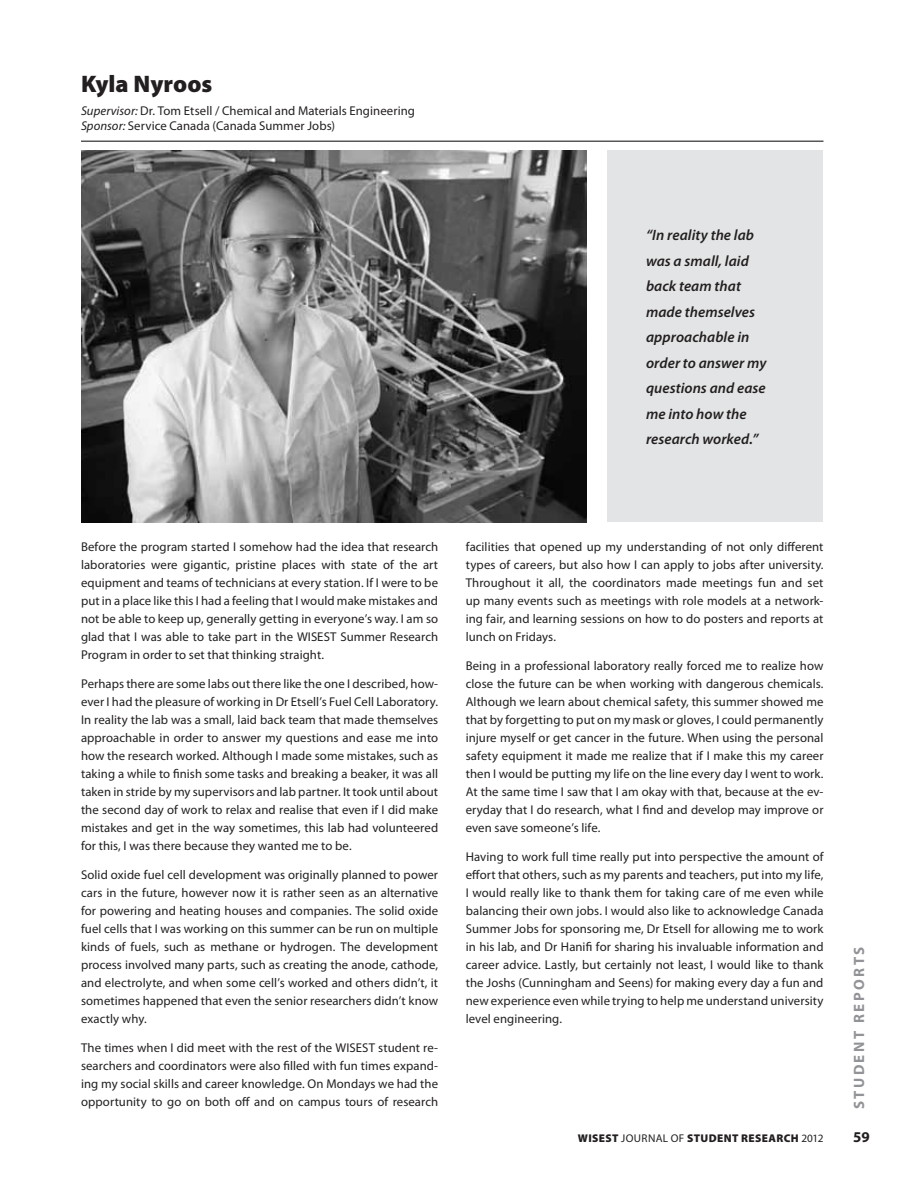
<style>
.page{position:relative;width:918px;height:1188px;background:#fff}
.page>*{position:absolute;margin:0;border:0;box-sizing:border-box;transform-origin:0 0}
.t1{font:900 24px "Myriad Pro";color:#231f20}
.t2{font:italic 600 15px/25.5px "Myriad Pro";letter-spacing:.005em;color:#231f20}
.t3{font:700 15px "Myriad Pro";color:#919396}
.t4{font:700 15px "Myriad Pro";color:#231f20}
.t5{font:12.75px/18px "Myriad Pro";letter-spacing:.005em;color:#231f20;text-align:justify}
.t6{font:900 11.25px "Myriad Pro";letter-spacing:.035em;color:#231f20}
.s1{font-style:italic}
.s2{font-weight:400}
</style>
<div class="page">
<div style="left:608px;top:151px;width:216px;height:371px;background:#e3e4e5"></div>
<hr style="left:81px;top:141px;width:743px;height:1px;background:#231f20">
<img style="left:81px;top:151px;width:505px;height:371px">
<h1 class="t1" style="left:81px;top:68px;width:133px">KYLA NYROOS</h1>
<p class="t5" style="left:81px;top:103px;width:336px;line-height:15px"><span class="s1">Supervisor:</span> Dr. Tom Etsell / Chemical and Materials Engineering<br><span class="s1">Sponsor:</span> Service Canada (Canada Summer Jobs)</p>
<p class="t2" style="left:646px;top:222px;width:122px">“In reality the lab was a small, laid back team that made themselves approachable in order to answer my questions and ease me into how the research worked.”</p>
<p class="t5" style="left:81px;top:538px;width:359px">Before the program started I somehow had the idea that research laboratories were gigantic, pristine places with state of the art equipment and teams of technicians at every station. If I were to be put in a place like this I had a feeling that I would make mistakes and not be able to keep up, generally getting in everyone’s way. I am so glad that I was able to take part in the WISEST Summer Research Program in order to set that thinking straight.</p>
<p class="t5" style="left:81px;top:675px;width:359px">Perhaps there are some labs out there like the one I described, how&shy;ever I had the pleasure of working in Dr Etsell’s Fuel Cell Laboratory.<br>In reality the lab was a small, laid back team that made themselves approachable in order to answer my questions and ease me into how the research worked. Although I made some mistakes, such as taking a while to finish some tasks and breaking a beaker, it was all taken in stride by my supervisors and lab partner. It took until about the second day of work to relax and realise that even if I did make mistakes and get in the way sometimes, this lab had volunteered for this, I was there because they wanted me to be.</p>
<p class="t5" style="left:81px;top:866px;width:359px">Solid oxide fuel cell development was originally planned to power cars in the future, however now it is rather seen as an alternative for powering and heating houses and companies. The solid oxide fuel cells that I was working on this summer can be run on multiple kinds of fuels, such as methane or hydrogen. The development process involved many parts, such as creating the anode, cathode, and electrolyte, and when some cell’s worked and others didn’t, it sometimes happened that even the senior researchers didn’t know exactly why.</p>
<p class="t5" style="left:81px;top:1038px;width:359px">The times when I did meet with the rest of the WISEST student re&shy;searchers and coordinators were also filled with fun times expand&shy;ing my social skills and career knowledge. On Mondays we had the opportunity to go on both off and on campus tours of research</p>
<p class="t5" style="left:466px;top:538px;width:359px">facilities that opened up my understanding of not only different types of careers, but also how I can apply to jobs after university.<br>Throughout it all, the coordinators made meetings fun and set up many events such as meetings with role models at a network&shy;ing fair, and learning sessions on how to do posters and reports at lunch on Fridays.</p>
<p class="t5" style="left:466px;top:657px;width:359px">Being in a professional laboratory really forced me to realize how close the future can be when working with dangerous chemicals.<br>Although we learn about chemical safety, this summer showed me that by forgetting to put on my mask or gloves, I could permanently injure myself or get cancer in the future. When using the personal safety equipment it made me realize that if I make this my career then I would be putting my life on the line every day I went to work.<br>At the same time I saw that I am okay with that, because at the ev&shy;eryday that I do research, what I find and develop may improve or even save someone’s life.</p>
<p class="t5" style="left:466px;top:848px;width:360px">Having to work full time really put into perspective the amount of effort that others, such as my parents and teachers, put into my life, I would really like to thank them for taking care of me even while balancing their own jobs. I would also like to acknowledge Canada Summer Jobs for sponsoring me, Dr Etsell for allowing me to work in his lab, and Dr Hanifi for sharing his invaluable information and career advice. Lastly, but certainly not least, I would like to thank the Joshs (Cunningham and Seens) for making every day a fun and new experience even while trying to help me understand university level engineering.</p>
<p class="t3" style="left:849px;top:1109px;width:163px;rotate:-90deg">Student Reports</p>
<p class="t6" style="left:578px;top:1130px;width:247px">WISEST <span class="s2">Journal of</span> STUDENT RESEARCH <span class="s2">2012</span></p>
<p class="t4" style="left:853px;top:1127px;width:18px">59</p>
</div>
